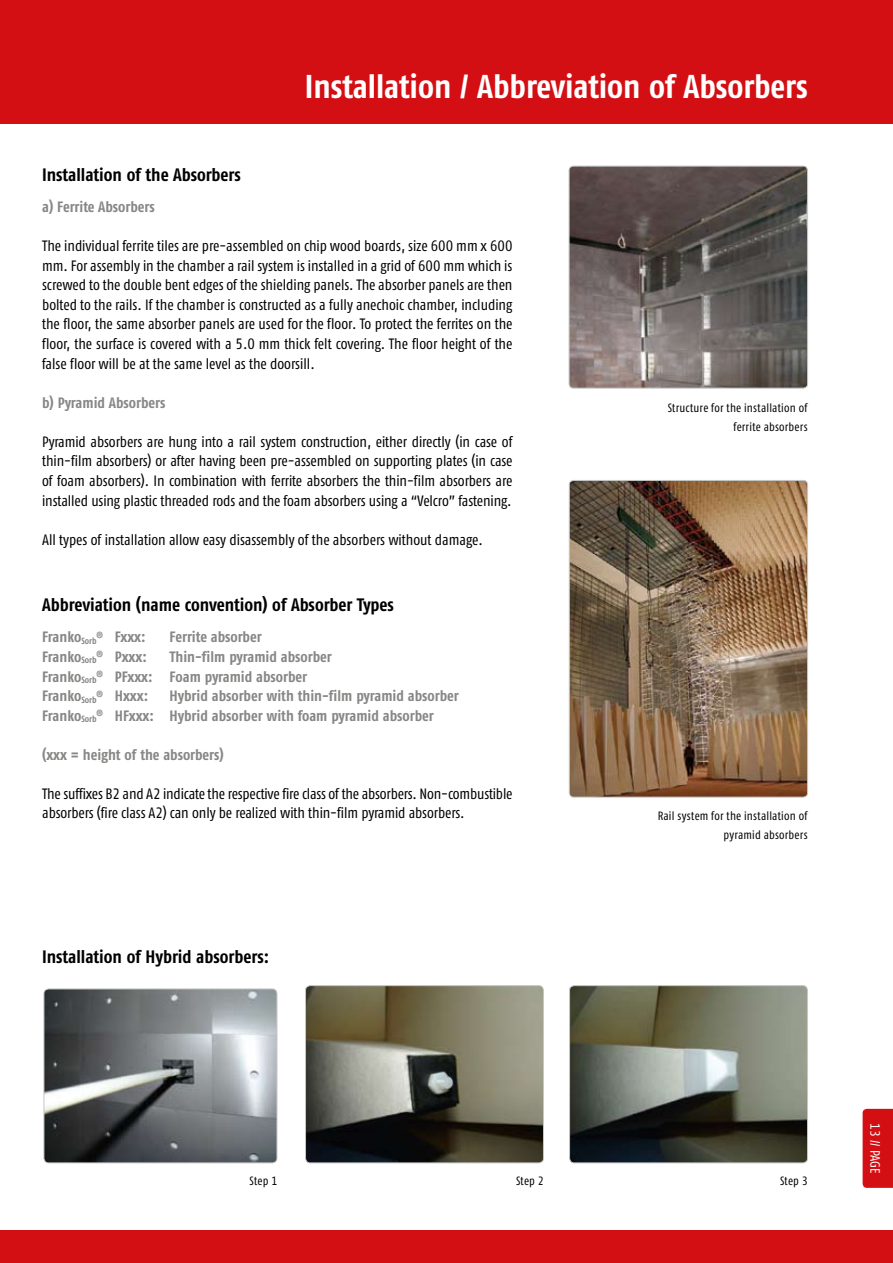
<style>
.page{position:relative;width:893px;height:1263px;background:#fff}
.page>*{position:absolute;margin:0;border:0;box-sizing:border-box;transform-origin:0 0}
.t1{font:700 33px "Fago Co";color:#fff}
.t2{font:700 18px "Fago Co Tf";color:#000}
.t3{font:15px/19.5px "Fago Co Tf";letter-spacing:-.005em;color:#000;text-align:justify}
.t4{font:700 15px/19.5px "Fago Co Tf";color:#878786}
.t5{font:13.5px "Fago Co Tf";color:#fff}
.t6{font:12px/19.5px "Fago Co Tf";letter-spacing:.015em;color:#000;text-align:right}
</style>
<div class="page">
<div style="left:0;top:1230px;width:893px;height:33px;background:#d40f14"></div>
<div style="left:0;top:0;width:893px;height:123px;background:#d40f14"></div>
<img style="left:569px;top:166px;width:238px;height:222px">
<div style="left:569px;top:166px;width:239px;height:222px;border:1px solid #c5c6c6;border-radius:4px"></div>
<img style="left:569px;top:482px;width:238px;height:315px">
<div style="left:569px;top:480px;width:239px;height:317px;border:1px solid #c5c6c6;border-radius:4px"></div>
<img style="left:44px;top:990px;width:233px;height:173px">
<div style="left:44px;top:988px;width:233px;height:175px;border:1px solid #c5c6c6;border-radius:5px"></div>
<img style="left:307px;top:987px;width:235px;height:176px">
<div style="left:305px;top:985px;width:239px;height:178px;border:1px solid #c5c6c6;border-radius:5px"></div>
<img style="left:571px;top:987px;width:235px;height:176px">
<div style="left:569px;top:985px;width:239px;height:178px;border:1px solid #c5c6c6;border-radius:5px"></div>
<div style="left:863px;top:1109px;width:30px;height:79px;background:#d40f14"></div>
<h1 class="t1" style="left:305px;top:67px;width:504px">Installation / Abbreviation of Absorbers</h1>
<p class="t2" style="left:42px;top:164px;width:200px">Installation of the Absorbers</p>
<p class="t4" style="left:42px;top:197px;width:114px">a) Ferrite Absorbers</p>
<p class="t3" style="left:42px;top:236px;width:472px">The individual ferrite tiles are pre-assembled on chip wood boards, size 600 mm x 600 mm. For assembly in the chamber a rail system is installed in a grid of 600 mm which is screwed to the double bent edges of the shielding panels. The absorber panels are then bolted to the rails. If the chamber is constructed as a fully anechoic chamber, including the floor, the same absorber panels are used for the floor. To protect the ferrites on the floor, the surface is covered with a 5.0 mm thick felt covering. The floor height of the false floor will be at the same level as the doorsill.</p>
<p class="t4" style="left:42px;top:392px;width:125px">b) Pyramid Absorbers</p>
<p class="t3" style="left:42px;top:432px;width:472px">Pyramid absorbers are hung into a rail system construction, either directly (in case of thin-film absorbers) or after having been pre-assembled on supporting plates (in case of foam absorbers). In combination with ferrite absorbers the thin-film absorbers are installed using plastic threaded rods and the foam absorbers using a “Velcro” fastening.</p>
<p class="t3" style="left:42px;top:529px;width:442px">All types of installation allow easy disassembly of the absorbers without damage.</p>
<p class="t2" style="left:42px;top:594px;width:353px">Abbreviation (name convention) of Absorber Types</p>
<p class="t4" style="left:42px;top:627px;width:105px">Franko<sub>Sorb</sub><sup>®</sup> Fxxx:</p>
<p class="t4" style="left:170px;top:627px;width:94px">Ferrite absorber</p>
<p class="t4" style="left:42px;top:647px;width:106px">Franko<sub>Sorb</sub><sup>®</sup> Pxxx:</p>
<p class="t4" style="left:42px;top:647px;width:291px;text-indent:128px">Thin-film pyramid absorber<br>Franko<sub>Sorb</sub><sup>®</sup> PFxxx: Foam pyramid absorber<br>Franko<sub>Sorb</sub><sup>®</sup> Hxxx:</p>
<p class="t4" style="left:42px;top:686px;width:418px;text-indent:128px">Hybrid absorber with thin-film pyramid absorber<br>Franko<sub>Sorb</sub><sup>®</sup> HFxxx: Hybrid absorber with foam pyramid absorber</p>
<p class="t4" style="left:42px;top:745px;width:183px">(xxx = height of the absorbers)</p>
<p class="t3" style="left:42px;top:784px;width:472px">The suffixes B2 and A2 indicate the respective fire class of the absorbers. Non-combustible absorbers (fire class A2) can only be realized with thin-film pyramid absorbers.</p>
<p class="t2" style="left:42px;top:946px;width:228px">Installation of Hybrid absorbers:</p>
<p class="t6" style="left:668px;top:398px;width:141px">Structure for the installation of ferrite absorbers</p>
<p class="t6" style="left:658px;top:806px;width:151px">Rail system for the installation of pyramid absorbers</p>
<p class="t6" style="left:250px;top:1170px;width:29px">Step 1</p>
<p class="t6" style="left:516px;top:1170px;width:29px">Step 2</p>
<p class="t6" style="left:780px;top:1170px;width:29px">Step 3</p>
<p class="t5" style="left:883px;top:1123px;width:52px;rotate:90deg">13 // PAGE</p>
</div>
